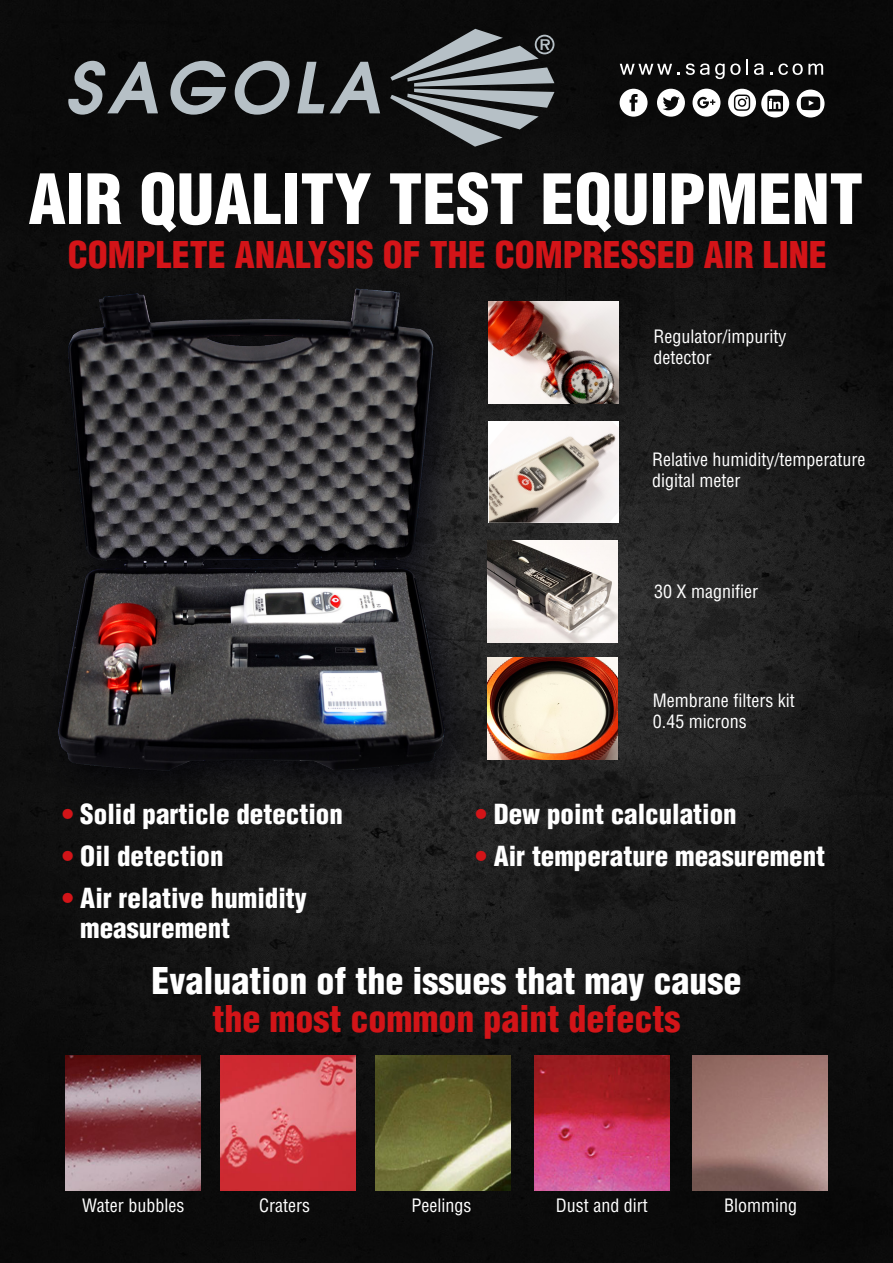
<style>
.page{position:relative;width:893px;height:1263px;background:#fff}
.page>*{position:absolute;margin:0;border:0;box-sizing:border-box;transform-origin:0 0}
.t1{font:900 condensed 67.5px "Helvetica LT Std";color:#fff}
.t2{font:900 condensed 36px "Helvetica LT Std";color:#d31418}
.t3{font:900 condensed 36px "Helvetica LT Std";color:#fff}
.t4{font:900 condensed 27px/30px "Helvetica LT Std";color:#fff}
.t5{font:condensed 18px/21px "Helvetica LT Std";color:#fff}
.s1{color:#d31418}
</style>
<div class="page">
<img style="left:0;top:0;width:893px;height:1263px">
<svg style="left:68px;top:61px;width:90px;height:54px;background:#535759"></svg>
<svg style="left:170px;top:61px;width:56px;height:54px;background:#5c6164"></svg>
<svg style="left:235px;top:61px;width:54px;height:54px;background:#575b5e"></svg>
<svg style="left:297px;top:62px;width:83px;height:51px;background:#4f5356"></svg>
<svg style="left:390px;top:29px;width:164px;height:118px;background:#505457"></svg>
<svg style="left:620px;top:89px;width:28px;height:28px"></svg>
<svg style="left:657px;top:89px;width:28px;height:28px"></svg>
<svg style="left:728px;top:89px;width:61px;height:29px"></svg>
<svg style="left:620px;top:64px;width:52px;height:11px"></svg>
<svg style="left:686px;top:64px;width:23px;height:11px"></svg>
<svg style="left:715px;top:60px;width:33px;height:19px"></svg>
<svg style="left:754px;top:64px;width:9px;height:11px"></svg>
<svg style="left:778px;top:64px;width:45px;height:11px"></svg>
<svg style="left:797px;top:90px;width:27px;height:28px"></svg>
<svg style="left:692px;top:89px;width:28px;height:28px"></svg>
<img style="left:17px;top:248px;width:489px;height:585px">
<img style="left:6px;top:279px;width:477px;height:520px">
<img style="left:489px;top:302px;width:130px;height:101px">
<img style="left:66px;top:1056px;width:135px;height:135px">
<img style="left:220px;top:1056px;width:135px;height:135px">
<img style="left:375px;top:1055px;width:136px;height:135px">
<img style="left:535px;top:1055px;width:135px;height:135px">
<img style="left:692px;top:1055px;width:135px;height:135px">
<img style="left:487px;top:658px;width:130px;height:102px">
<img style="left:487px;top:541px;width:130px;height:101px">
<img style="left:489px;top:421px;width:130px;height:102px">
<h1 class="t1" style="left:28px;top:156px;width:836px">AIR QUALITY TEST EQUIPMENT</h1>
<h2 class="t2" style="left:68px;top:232px;width:760px">COMPLETE ANALYSIS OF THE COMPRESSED AIR LINE</h2>
<p class="t5" style="left:653px;top:326px;width:134px">Regulator/impurity detector</p>
<p class="t5" style="left:652px;top:449px;width:215px">Relative humidity/temperature digital meter</p>
<p class="t5" style="left:654px;top:581px;width:105px">30 X magnifier</p>
<h3 class="t4" style="left:62px;top:798px;width:282px"><span class="s1">•</span> Solid particle detection</h3>
<h3 class="t4" style="left:62px;top:840px;width:163px"><span class="s1">•</span> Oil detection</h3>
<h3 class="t4" style="left:80px;top:882px;width:228px;text-indent:-18px"><span class="s1">•</span> Air relative humidity measurement</h3>
<p class="t5" style="left:653px;top:690px;width:143px">Membrane filters kit<br>0.45 microns</p>
<h3 class="t4" style="left:476px;top:798px;width:263px"><span class="s1">•</span> Dew point calculation</h3>
<h3 class="t4" style="left:476px;top:840px;width:351px"><span class="s1">•</span> Air temperature measurement</h3>
<h2 class="t3" style="left:152px;top:958px;width:591px">Evaluation of the issues that may cause</h2>
<h2 class="t2" style="left:213px;top:995px;width:469px">the most common paint defects</h2>
<p class="t5" style="left:82px;top:1194px;width:104px">Water bubbles</p>
<p class="t5" style="left:259px;top:1194px;width:52px">Craters</p>
<p class="t5" style="left:411px;top:1194px;width:61px">Peelings</p>
<p class="t5" style="left:556px;top:1194px;width:93px">Dust and dirt</p>
<p class="t5" style="left:724px;top:1194px;width:75px">Blomming</p>
</div>
